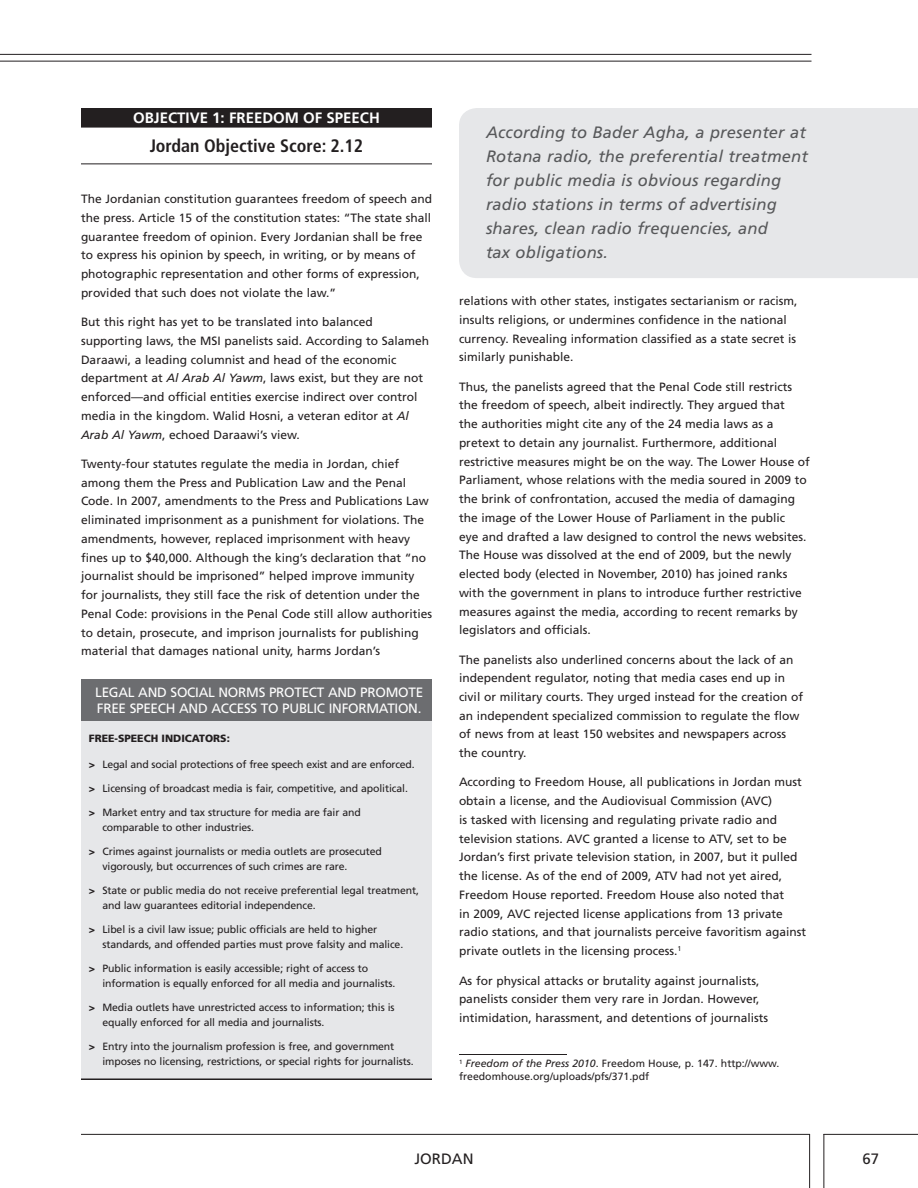
<style>
.page{position:relative;width:918px;height:1188px;background:#fff}
.page>*{position:absolute;margin:0;border:0;box-sizing:border-box;transform-origin:0 0}
.t1{font:700 condensed 18px "Frutiger LT Std";color:#231f20}
.t2{font:italic 16.5px/24px "Frutiger LT Std";letter-spacing:.01em;color:#57585a}
.t3{font:700 15px "Frutiger LT Std";color:#fff}
.t4{font:15px "Frutiger LT Std";color:#231f20}
.t5{font:13.5px "Frutiger LT Std";letter-spacing:-.02em;color:#fff}
.t6{font:12px/18.8px "Frutiger LT Std";color:#231f20}
.t7{font:10.5px/15px "Frutiger LT Std";letter-spacing:-.01em;color:#231f20}
.t8{font:900 10.5px "Frutiger LT Std";color:#231f20}
.s1{font-style:italic}
.s2{font-weight:900}
</style>
<div class="page">
<hr style="left:81px;top:1134px;width:729px;height:1px;background:#231f20">
<hr style="left:809px;top:1134px;width:1px;height:54px;background:#231f20">
<hr style="left:823px;top:1134px;width:1px;height:54px;background:#231f20">
<hr style="left:823px;top:1134px;width:95px;height:1px;background:#231f20">
<hr style="left:0;top:61px;width:812px;height:1px;background:#231f20">
<hr style="left:0;top:54px;width:812px;height:1px;background:#231f20">
<hr style="left:459px;top:1054px;width:108px;height:1px;background:#231f20">
<div style="left:81px;top:108px;width:351px;height:15px;background:#231f20"></div>
<div style="left:81px;top:122px;width:351px;height:6px;background:#231f20"></div>
<hr style="left:81px;top:164px;width:351px;height:1px;background:#231f20">
<div style="left:81px;top:713px;width:351px;height:366px;background:#e6e7e9"></div>
<div style="left:81px;top:679px;width:351px;height:42px;background:#6c6d70"></div>
<hr style="left:81px;top:1078px;width:351px;height:2px;background:#231f20">
<div style="left:459px;top:108px;width:459px;height:170px;background:#e6e7e9"></div>
<p class="t3" style="left:133px;top:109px;width:21px">OBJECTIVE</p>
<p class="t3" style="left:212px;top:109px;width:132px">1: FREEDOM OF SPEEC</p>
<p class="t3" style="left:369px;top:109px;width:12px">H</p>
<h1 class="t1" style="left:150px;top:135px;width:215px">Jordan Objective Score: 2.12</h1>
<p class="t6" style="left:81px;top:190px;width:353px">The Jordanian constitution guarantees freedom of speech and the press. Article 15 of the constitution states: “The state shall guarantee freedom of opinion. Every Jordanian shall be free to express his opinion by speech, in writing, or by means of photographic representation and other forms of expression, provided that such does not violate the law.”</p>
<p class="t6" style="left:81px;top:313px;width:350px">But this right has yet to be translated into balanced supporting laws, the MSI panelists said. According to Salameh Daraawi, a leading columnist and head of the economic department at <span class="s1">Al Arab Al Yawm</span>, laws exist, but they are not enforced—and official entities exercise indirect over control media in the kingdom. Walid Hosni, a veteran editor at <span class="s1">Al Arab Al Yawm</span>, echoed Daraawi’s view.</p>
<p class="t6" style="left:81px;top:454px;width:353px">Twenty-four statutes regulate the media in Jordan, chief among them the Press and Publication Law and the Penal Code. In 2007, amendments to the Press and Publications Law eliminated imprisonment as a punishment for violations. The amendments, however, replaced imprisonment with heavy fines up to $40,000. Although the king’s declaration that “no journalist should be imprisoned” helped improve immunity for journalists, they still face the risk of detention under the Penal Code: provisions in the Penal Code still allow authorities to detain, prosecute, and imprison journalists for publishing material that damages national unity, harms Jordan’s</p>
<p class="t5" style="left:95px;top:684px;width:208px">Legal and social norms protect</p>
<p class="t5" style="left:328px;top:684px;width:89px">and prom ote</p>
<p class="t5" style="left:97px;top:701px;width:55px">free speech</p>
<p class="t5" style="left:179px;top:701px;width:50px">and access</p>
<p class="t5" style="left:261px;top:701px;width:37px">to public</p>
<p class="t5" style="left:329px;top:701px;width:94px">i nformation.</p>
<p class="t8" style="left:89px;top:732px;width:143px">FREE-SPEECH INDICATORS:</p>
<p class="t7" style="left:89px;top:757px;width:327px"><span class="s2">&gt;</span> Legal and social protections of free speech exist and are enforced.</p>
<p class="t7" style="left:89px;top:781px;width:321px"><span class="s2">&gt;</span> Licensing of broadcast media is fair, competitive, and apolitical.</p>
<p class="t7" style="left:102px;top:805px;width:260px;text-indent:-14px"><span class="s2">&gt;</span> Market entry and tax structure for media are fair and comparable to other industries.</p>
<p class="t7" style="left:102px;top:844px;width:281px;text-indent:-14px"><span class="s2">&gt;</span> Crimes against journalists or media outlets are prosecuted vigorously, but occurrences of such crimes are rare.</p>
<p class="t7" style="left:102px;top:883px;width:318px;text-indent:-14px"><span class="s2">&gt;</span> State or public media do not receive preferential legal treatment, and law guarantees editorial independence.</p>
<p class="t7" style="left:102px;top:922px;width:302px;text-indent:-14px"><span class="s2">&gt;</span> Libel is a civil law issue; public officials are held to higher standards, and offended parties must prove falsity and malice.</p>
<p class="t7" style="left:102px;top:961px;width:294px;text-indent:-14px"><span class="s2">&gt;</span> Public information is easily accessible; right of access to information is equally enforced for all media and journalists.</p>
<p class="t7" style="left:102px;top:1000px;width:294px;text-indent:-14px"><span class="s2">&gt;</span> Media outlets have unrestricted access to information; this is equally enforced for all media and journalists.</p>
<p class="t7" style="left:102px;top:1039px;width:313px;text-indent:-14px"><span class="s2">&gt;</span> Entry into the journalism profession is free, and government imposes no licensing, restrictions, or special rights for journalists.</p>
<h2 class="t2" style="left:486px;top:121px;width:323px">According to Bader Agha, a presenter at Rotana radio, the preferential treatment for public media is obvious regarding radio stations in terms of advertising shares, clean radio frequencies, and<br>tax obligations.</h2>
<p class="t6" style="left:459px;top:292px;width:340px">relations with other states, instigates sectarianism or racism, insults religions, or undermines confidence in the national currency. Revealing information classified as a state secret is similarly punishable.</p>
<p class="t6" style="left:459px;top:377px;width:352px">Thus, the panelists agreed that the Penal Code still restricts the freedom of speech, albeit indirectly. They argued that<br>the authorities might cite any of the 24 media laws as a pretext to detain any journalist. Furthermore, additional restrictive measures might be on the way. The Lower House of Parliament, whose relations with the media soured in 2009 to the brink of confrontation, accused the media of damaging the image of the Lower House of Parliament in the public<br>eye and drafted a law designed to control the news websites.<br>The House was dissolved at the end of 2009, but the newly elected body (elected in N ovember, 2010) has joined ranks with the government in plans to introduce further restrictive measures against the media, according to recent remarks by legislators and officials.</p>
<p class="t6" style="left:459px;top:650px;width:346px">The panelists also underlined concerns about the lack of an independent regulator, noting that media cases end up in civil or military courts. They urged instead for the creation of an independent specialized commission to regulate the flow of news from at least 150 websites and newspapers across the country.</p>
<p class="t6" style="left:459px;top:773px;width:349px">According to Freedom House, all publications in Jordan must obtain a license, and the Audiovisual Commission (AVC)<br>is tasked with licensing and regulating private radio and television stations. AVC granted a license to ATV, set to be Jordan’s first private television station, in 2007, but it pulled the license. As of the end of 2009, ATV had not yet aired, Freedom House reported. Freedom House also noted that<br>in 2009, AVC rejected license applications from 13 private radio stations, and that journalists perceive favoritism against private outlets in the licensing process.<sup>1</sup></p>
<p class="t6" style="left:459px;top:971px;width:311px">As for physical attacks or brutality against journalists, panelists consider them very rare in Jordan. However, intimidation, harassment, and detentions of journalists</p>
<p class="t7" style="left:459px;top:1057px;width:322px;line-height:12.8px"><sup>1</sup> <span class="s1">Freedom of the Press 2010</span>. Freedom House, p. 147. http://www. freedomhouse.org/uploads/pfs/371.pdf</p>
<p class="t4" style="left:414px;top:1150px;width:18px">JORDAN</p>
<p class="t4" style="left:862px;top:1150px;width:18px">67</p>
</div>
